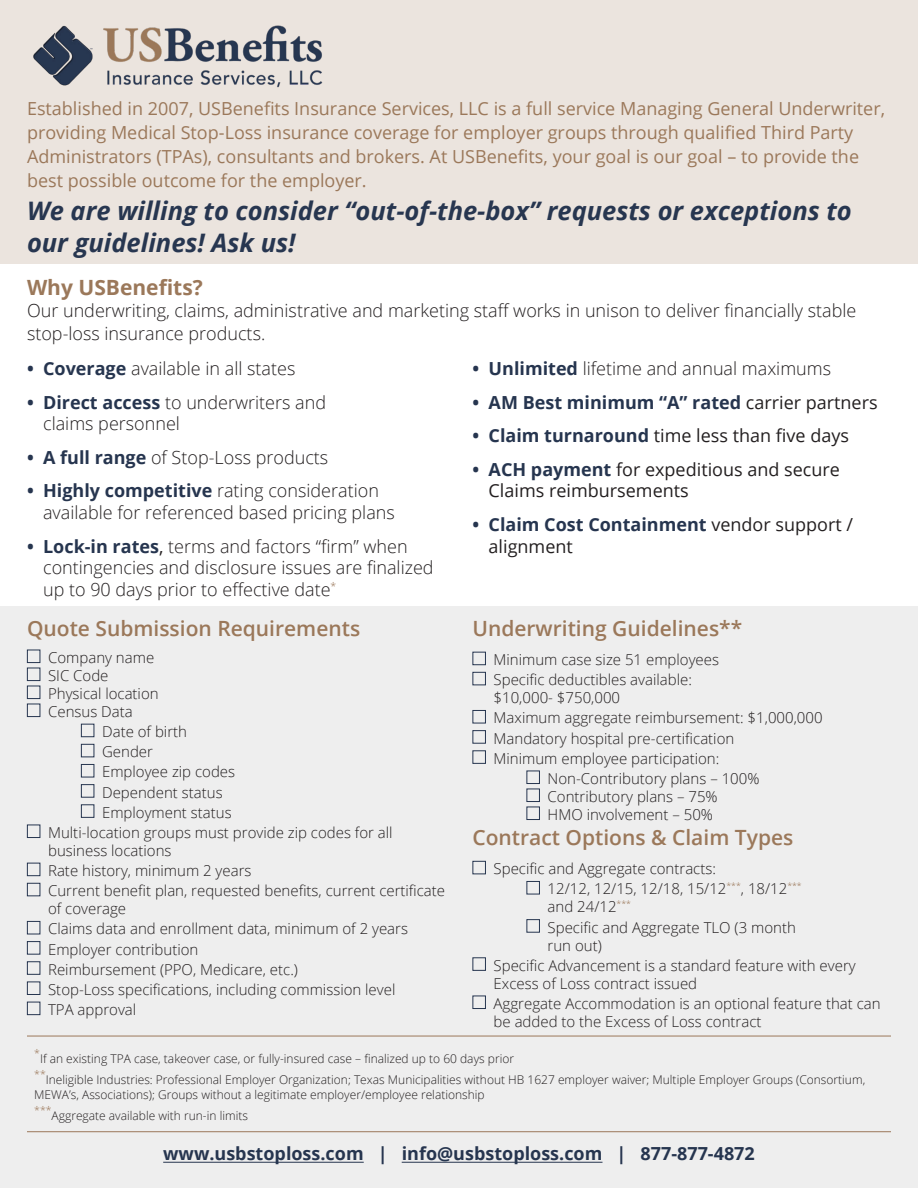
<style>
.page{position:relative;width:918px;height:1188px;background:#fff}
.page>*{position:absolute;margin:0;border:0;box-sizing:border-box;transform-origin:0 0}
.Body_Text{font:italic 700 25.5px "Open Sans";color:#273650}
.Body_Text-2{font:600 21px "Open Sans";color:#9b785a}
.Body_Text-3{font:700 21px "Open Sans";color:#9b785a}
.Body_Text-4{font:300 18px/21.6px "Open Sans";color:#231f20}
.t1{font:18px/24px "Open Sans";color:#9b785a}
.t2{font:18px/21.6px "Open Sans";color:#231f20}
.t3{font:700 18px "Open Sans";color:#26354f}
.Body_Text-5{font:300 15px/18px "Open Sans";color:#231f20}
.Body_Text-6{font:300 12px/14.4px "Open Sans";color:#231f20}
.Body_Text-7{font:300 10.5px "Open Sans";color:#9b785a}
.s1{font-weight:700;color:#26354f}
.s2{font-weight:400}
.s3{font-weight:400;color:#231f20}
</style>
<div class="page">
<div style="left:0;top:0;width:918px;height:264px;background:#ebe4de"></div>
<div style="left:0;top:607px;width:918px;height:581px;background:#eee"></div>
<img style="left:33px;top:25px;width:290px;height:63px">
<hr style="left:27px;top:1036px;width:864px;height:1px;background:#9b785a">
<div style="left:27px;top:650px;width:13px;height:13px;border:1px solid #26354f"></div>
<div style="left:27px;top:668px;width:13px;height:13px;border:1px solid #26354f"></div>
<div style="left:27px;top:686px;width:13px;height:13px;border:1px solid #26354f"></div>
<div style="left:27px;top:704px;width:13px;height:13px;border:1px solid #26354f"></div>
<div style="left:81px;top:724px;width:13px;height:13px;border:1px solid #26354f"></div>
<div style="left:81px;top:744px;width:13px;height:13px;border:1px solid #26354f"></div>
<div style="left:81px;top:764px;width:13px;height:13px;border:1px solid #26354f"></div>
<div style="left:81px;top:784px;width:13px;height:14px;border:1px solid #26354f"></div>
<div style="left:81px;top:804px;width:13px;height:14px;border:1px solid #26354f"></div>
<div style="left:27px;top:825px;width:13px;height:13px;border:1px solid #26354f"></div>
<div style="left:27px;top:863px;width:13px;height:13px;border:1px solid #26354f"></div>
<div style="left:27px;top:883px;width:13px;height:13px;border:1px solid #26354f"></div>
<div style="left:27px;top:921px;width:13px;height:13px;border:1px solid #26354f"></div>
<div style="left:27px;top:941px;width:13px;height:14px;border:1px solid #26354f"></div>
<div style="left:27px;top:961px;width:13px;height:14px;border:1px solid #26354f"></div>
<div style="left:27px;top:982px;width:13px;height:13px;border:1px solid #26354f"></div>
<div style="left:27px;top:1002px;width:13px;height:13px;border:1px solid #26354f"></div>
<div style="left:472px;top:652px;width:14px;height:13px;border:1px solid #26354f"></div>
<div style="left:472px;top:672px;width:14px;height:13px;border:1px solid #26354f"></div>
<div style="left:472px;top:710px;width:14px;height:13px;border:1px solid #26354f"></div>
<div style="left:472px;top:730px;width:14px;height:14px;border:1px solid #26354f"></div>
<div style="left:472px;top:750px;width:14px;height:14px;border:1px solid #26354f"></div>
<div style="left:526px;top:771px;width:14px;height:13px;border:1px solid #26354f"></div>
<div style="left:526px;top:789px;width:14px;height:13px;border:1px solid #26354f"></div>
<div style="left:526px;top:807px;width:14px;height:13px;border:1px solid #26354f"></div>
<div style="left:472px;top:861px;width:14px;height:13px;border:1px solid #26354f"></div>
<div style="left:526px;top:881px;width:14px;height:13px;border:1px solid #26354f"></div>
<div style="left:526px;top:919px;width:14px;height:14px;border:1px solid #26354f"></div>
<div style="left:472px;top:957px;width:14px;height:14px;border:1px solid #26354f"></div>
<div style="left:472px;top:996px;width:14px;height:13px;border:1px solid #26354f"></div>
<hr style="left:27px;top:1131px;width:864px;height:1px;background:#9b785a">
<hr style="left:163px;top:1162px;width:201px;height:1px;background:#26354f">
<hr style="left:402px;top:1162px;width:201px;height:1px;background:#26354f">
<p class="t1" style="left:27px;top:96px;width:860px">Established in 2007, USBenefits Insurance Services, LLC is a full service Managing General Underwriter, providing Medical Stop-Loss insurance coverage for employer groups through qualified Third Party Administrators (TPAs), consultants and brokers. At USBenefits, your goal is our goal – to provide the best possible outcome for the employer.</p>
<p class="Body_Text" style="left:27px;top:193px;width:826px">We are willing to consider “out-of-the-box” requests or exceptions to</p>
<p class="Body_Text" style="left:27px;top:225px;width:270px">our guidelines! Ask us!</p>
<p class="Body_Text-3" style="left:27px;top:272px;width:177px">Why USBenefits?</p>
<p class="Body_Text-4" style="left:27px;top:299px;width:831px;line-height:22.5px">Our underwriting, claims, administrative and marketing staff works in unison to deliver financially stable stop-loss insurance products.</p>
<p class="Body_Text-4" style="left:27px;top:357px;width:270px"><span class="s1">• Coverage</span> available in all states</p>
<p class="Body_Text-4" style="left:43px;top:391px;width:284px;text-indent:-16px"><span class="s1">• Direct access</span> to underwriters and claims personnel</p>
<p class="Body_Text-4" style="left:27px;top:446px;width:303px"><span class="s1">• A full range</span> of Stop-Loss products</p>
<p class="Body_Text-4" style="left:43px;top:479px;width:353px;text-indent:-16px"><span class="s1">• Highly competitive</span> rating consideration available for referenced based pricing plans</p>
<p class="Body_Text-4" style="left:43px;top:535px;width:392px;text-indent:-16px"><span class="s1">• Lock-in rates</span><span class="s2">,</span> terms and factors “firm” when contingencies and disclosure issues are finalized up to 90 days prior to effective date<sup>*</sup></p>
<p class="Body_Text-4" style="left:472px;top:357px;width:360px"><span class="s1">• Unlimited</span> lifetime and annual maximums</p>
<p class="t3" style="left:472px;top:389px;width:407px">• AM Best minimum “A” rated <span class="s3">carrier partners</span></p>
<p class="t2" style="left:472px;top:424px;width:378px"><span class="s1">• Claim turnaround</span> time less than five days</p>
<p class="t2" style="left:489px;top:458px;width:353px;text-indent:-16px"><span class="s1">• ACH payment</span> for expeditious and secure<br>Claims reimbursements</p>
<p class="t2" style="left:489px;top:513px;width:366px;text-indent:-16px"><span class="s1">• Claim Cost Containment</span> vendor support / alignment</p>
<p class="Body_Text-2" style="left:27px;top:614px;width:335px">Quote Submission Requirements</p>
<p class="Body_Text-5" style="left:48px;top:648px;width:112px">Company name<br>SIC Code<br>Physical location<br>Census Data</p>
<p class="Body_Text-5" style="left:102px;top:722px;width:86px">Date of birth</p>
<p class="Body_Text-5" style="left:102px;top:742px;width:52px">Gender</p>
<p class="Body_Text-5" style="left:102px;top:763px;width:135px">Employee zip codes</p>
<p class="Body_Text-5" style="left:102px;top:783px;width:122px">Dependent status</p>
<p class="Body_Text-5" style="left:102px;top:803px;width:131px">Employment status</p>
<p class="Body_Text-5" style="left:48px;top:823px;width:346px">Multi-location groups must provide zip codes for all business locations</p>
<p class="Body_Text-5" style="left:48px;top:861px;width:205px">Rate history, minimum 2 years</p>
<p class="Body_Text-5" style="left:48px;top:881px;width:399px">Current benefit plan, requested benefits, current certificate of coverage</p>
<p class="Body_Text-5" style="left:48px;top:920px;width:361px">Claims data and enrollment data, minimum of 2 years</p>
<p class="Body_Text-5" style="left:48px;top:940px;width:152px">Employer contribution</p>
<p class="Body_Text-5" style="left:48px;top:960px;width:251px">Reimbursement (PPO, Medicare, etc.)</p>
<p class="Body_Text-5" style="left:48px;top:980px;width:349px">Stop-Loss specifications, including commission level</p>
<p class="Body_Text-5" style="left:48px;top:1000px;width:90px">TPA approval</p>
<p class="Body_Text-2" style="left:472px;top:614px;width:271px">Underwriting Guidelines**</p>
<p class="Body_Text-5" style="left:494px;top:650px;width:227px">Minimum case size 51 employees</p>
<p class="Body_Text-5" style="left:494px;top:670px;width:200px">Specific deductibles available: $10,000- $750,000</p>
<p class="Body_Text-5" style="left:494px;top:709px;width:330px">Maximum aggregate reimbursement: $1,000,000</p>
<p class="Body_Text-5" style="left:494px;top:729px;width:242px">Mandatory hospital pre-certification</p>
<p class="Body_Text-5" style="left:494px;top:749px;width:227px">Minimum employee participation:</p>
<p class="Body_Text-5" style="left:548px;top:769px;width:213px">Non-Contributory plans – 100%<br>Contributory plans – 75%<br>HMO involvement – 50%</p>
<p class="Body_Text-2" style="left:472px;top:823px;width:322px">Contract Options &amp; Claim Types</p>
<p class="Body_Text-5" style="left:494px;top:859px;width:224px">Specific and Aggregate contracts:</p>
<p class="Body_Text-5" style="left:548px;top:880px;width:256px">12/12, 12/15, 12/18, 15/12<sup>***</sup>, 18/12<sup>*** </sup>and 24/12<sup>***</sup></p>
<p class="Body_Text-5" style="left:548px;top:918px;width:250px">Specific and Aggregate TLO (3 month run out)</p>
<p class="Body_Text-5" style="left:494px;top:956px;width:364px">Specific Advancement is a standard feature with every<br>Excess of Loss contract issued</p>
<p class="Body_Text-5" style="left:494px;top:994px;width:388px">Aggregate Accommodation is an optional feature that can be added to the Excess of Loss contract</p>
<p class="Body_Text-7" style="left:34px;top:1046px;width:7px">*</p>
<p class="Body_Text-6" style="left:40px;top:1051px;width:476px">If an existing TPA case, takeover case, or fully-insured case – finalized up to 60 days prior</p>
<p class="Body_Text-7" style="left:34px;top:1067px;width:13px">**</p>
<p class="Body_Text-6" style="left:34px;top:1072px;width:833px;text-indent:12px">Ineligible Industries: Professional Employer Organization; Texas Municipalities without HB 1627 employer waiver; Multiple Employer Groups (Consortium,<br>MEWA’s, Associations); Groups without a legitimate employer/employee relationship</p>
<p class="Body_Text-7" style="left:34px;top:1103px;width:19px">***</p>
<p class="Body_Text-6" style="left:52px;top:1108px;width:198px">Aggregate available with run-in limits</p>
<p class="t3" style="left:163px;top:1141px;width:593px">www.usbstoploss.com | info@usbstoploss.com | 877-877-4872</p>
</div>
